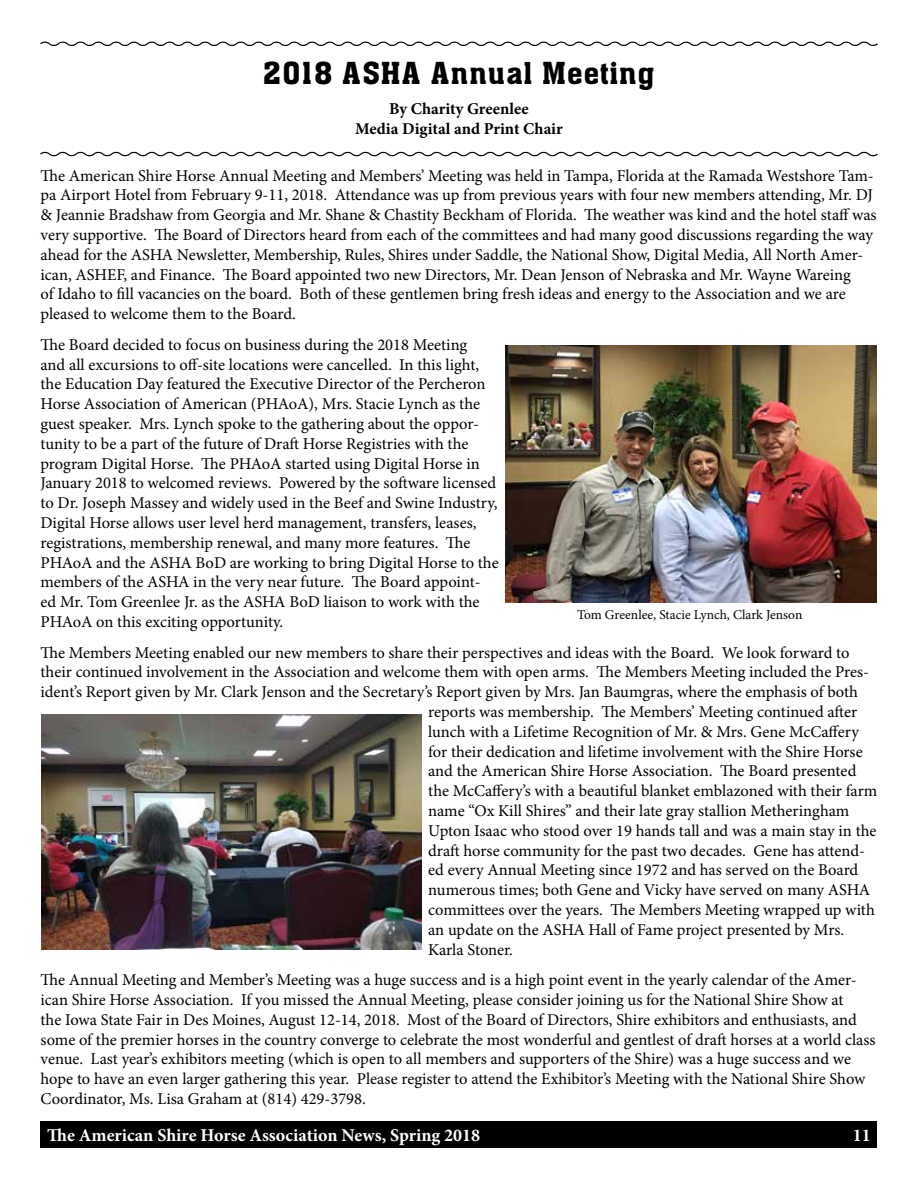
<style>
.page{position:relative;width:918px;height:1188px;background:#fff}
.page>*{position:absolute;margin:0;border:0;box-sizing:border-box;transform-origin:0 0}
.t1{font:45px "Aachen BT";letter-spacing:-.025em;color:#000}
.t2{font:700 18px "Minion Pro";color:#fff}
.t3{font:16.5px/19.8px "Minion Pro";letter-spacing:-.005em;color:#000}
.t4{font:700 16.5px/19.8px "Minion Pro";color:#000;text-align:center}
.t5{font:13.5px "Minion Pro";color:#000}
</style>
<div class="page">
<div style="left:40px;top:1121px;width:838px;height:27px;background:#000"></div>
<img style="left:41px;top:715px;width:381px;height:234px">
<img style="left:505px;top:346px;width:372px;height:257px">
<svg style="left:40px;top:41px;width:838px;height:5px"></svg>
<svg style="left:40px;top:151px;width:838px;height:6px"></svg>
<h1 class="t1" style="left:262px;top:53px;width:395px">2018 ASHA Annual Meeting</h1>
<p class="t4" style="left:355px;top:99px;width:209px">By Charity Greenlee<br>Media Digital and Print Chair</p>
<p class="t3" style="left:41px;top:165px;width:838px">The American Shire Horse Annual Meeting and Members’ Meeting was held in Tampa, Florida at the Ramada Westshore Tam&shy;pa Airport Hotel from February 9-11, 2018. Attendance was up from previous years with four new members attending, Mr. DJ &amp; Jeannie Bradshaw from Georgia and Mr. Shane &amp; Chastity Beckham of Florida. The weather was kind and the hotel staff was very supportive. The Board of Directors heard from each of the committees and had many good discussions regarding the way ahead for the ASHA Newsletter, Membership, Rules, Shires under Saddle, the National Show, Digital Media, All North Amer&shy;ican, ASHEF, and Finance. The Board appointed two new Directors, Mr. Dean Jenson of Nebraska and Mr. Wayne Wareing<br>of Idaho to fill vacancies on the board. Both of these gentlemen bring fresh ideas and energy to the Association and we are pleased to welcome them to the Board.</p>
<p class="t3" style="left:41px;top:335px;width:460px">The Board decided to focus on business during the 2018 Meeting<br>and all excursions to off-site locations were cancelled. In this light, the Education Day featured the Executive Director of the Percheron Horse Association of American (PHAoA), Mrs. Stacie Lynch as the guest speaker. Mrs. Lynch spoke to the gathering about the oppor&shy;tunity to be a part of the future of Draft Horse Registries with the program Digital Horse. The PHAoA started using Digital Horse in January 2018 to welcomed reviews. Powered by the software licensed to Dr. Joseph Massey and widely used in the Beef and Swine Industry, Digital Horse allows user level herd management, transfers, leases, registrations, membership renewal, and many more features. The PHAoA and the ASHA BoD are working to bring Digital Horse to the members of the ASHA in the very near future. The Board appoint&shy;ed Mr. Tom Greenlee Jr. as the ASHA BoD liaison to work with the PHAoA on this exciting opportunity.</p>
<p class="t3" style="left:41px;top:642px;width:811px">The Members Meeting enabled our new members to share their perspectives and ideas with the Board. We look forward to</p>
<p class="t3" style="left:41px;top:662px;width:830px">their continued involvement in the Association and welcome them with open arms. The Members Meeting included the Pres-</p>
<p class="t3" style="left:41px;top:682px;width:819px">ident’s Report given by Mr. Clark Jenson and the Secretary’s Report given by Mrs. Jan Baumgras, where the emphasis of both</p>
<p class="t3" style="left:428px;top:702px;width:431px">reports was membership. The Members’ Meeting continued after</p>
<p class="t3" style="left:428px;top:722px;width:432px">lunch with a Lifetime Recognition of Mr. &amp; Mrs. Gene McCaffery</p>
<p class="t3" style="left:428px;top:741px;width:436px">for their dedication and lifetime involvement with the Shire Horse</p>
<p class="t3" style="left:428px;top:761px;width:430px">and the American Shire Horse Association. The Board presented</p>
<p class="t3" style="left:428px;top:781px;width:451px">the McCaffery’s with a beautiful blanket emblazoned with their farm</p>
<p class="t3" style="left:428px;top:801px;width:423px">name “Ox Kill Shires” and their late gray stallion Metheringham</p>
<p class="t3" style="left:428px;top:821px;width:450px">Upton Isaac who stood over 19 hands tall and was a main stay in the</p>
<p class="t3" style="left:428px;top:840px;width:438px">draft horse community for the past two decades. Gene has attend-</p>
<p class="t3" style="left:428px;top:860px;width:432px">ed every Annual Meeting since 1972 and has served on the Board</p>
<p class="t3" style="left:428px;top:880px;width:444px">numerous times; both Gene and Vicky have served on many ASHA</p>
<p class="t3" style="left:428px;top:900px;width:448px">committees over the years. The Members Meeting wrapped up with</p>
<p class="t3" style="left:428px;top:920px;width:418px">an update on the ASHA Hall of Fame project presented by Mrs.</p>
<p class="t3" style="left:428px;top:939px;width:86px">Karla Stoner.</p>
<p class="t3" style="left:41px;top:970px;width:836px">The Annual Meeting and Member’s Meeting was a huge success and is a high point event in the yearly calendar of the Amer&shy;ican Shire Horse Association. If you missed the Annual Meeting, please consider joining us for the National Shire Show at<br>the Iowa State Fair in Des Moines, August 12-14, 2018. Most of the Board of Directors, Shire exhibitors and enthusiasts, and some of the premier horses in the country converge to celebrate the most wonderful and gentlest of draft horses at a world class venue. Last year’s exhibitors meeting (which is open to all members and supporters of the Shire) was a huge success and we hope to have an even larger gathering this year. Please register to attend the Exhibitor’s Meeting with the National Shire Show Coordinator, Ms. Lisa Graham at (814) 429-3798.</p>
<p class="t5" style="left:577px;top:606px;width:227px">Tom Greenlee, Stacie Lynch, Clark Jenson</p>
<p class="t2" style="left:47px;top:1123px;width:434px">The American Shire Horse Association News, Spring 2018</p>
<p class="t2" style="left:853px;top:1123px;width:19px">11</p>
</div>
